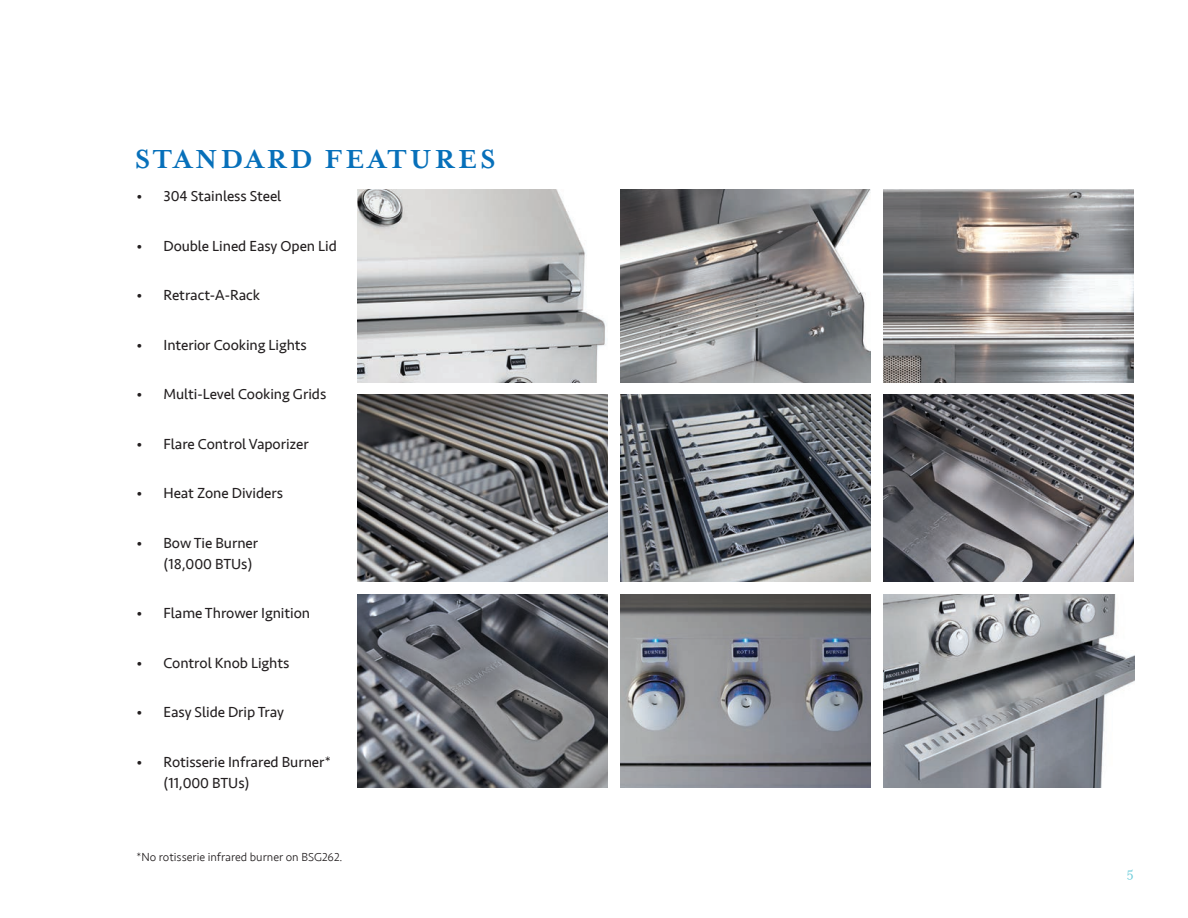
<style>
.page{position:relative;width:1188px;height:918px;background:#fff}
.page>*{position:absolute;margin:0;border:0;box-sizing:border-box;transform-origin:0 0}
.t1{font:700 30px "Mrs Eaves";letter-spacing:.1em;color:#0770ba}
.t2{font:15px/21px "Seravek";letter-spacing:-.005em;color:#231f20}
.t3{font:15px "Mrs Eaves Roman";color:#6cccda}
.t4{font:300 12px "Seravek";color:#231f20}
</style>
<div class="page">
<img style="left:358px;top:394px;width:250px;height:188px">
<img style="left:358px;top:190px;width:248px;height:193px">
<img style="left:621px;top:394px;width:250px;height:188px">
<img style="left:884px;top:394px;width:250px;height:188px">
<img style="left:621px;top:595px;width:250px;height:193px">
<img style="left:884px;top:190px;width:250px;height:193px">
<img style="left:884px;top:595px;width:250px;height:193px">
<img style="left:621px;top:190px;width:250px;height:193px">
<img style="left:358px;top:595px;width:250px;height:193px">
<p class="t1" style="left:135px;top:142px;width:362px">STANDARD FEATURES</p>
<p class="t2" style="left:136px;top:186px;width:146px">• 304 Stainless Steel</p>
<p class="t2" style="left:136px;top:235px;width:202px">• Double Lined Easy Open Lid</p>
<p class="t2" style="left:136px;top:285px;width:125px">• Retract-A-Rack</p>
<p class="t2" style="left:136px;top:334px;width:172px">• Interior Cooking Lights</p>
<p class="t2" style="left:136px;top:384px;width:191px">• Multi-Level Cooking Grids</p>
<p class="t2" style="left:136px;top:433px;width:174px">• Flare Control Vaporizer</p>
<p class="t2" style="left:136px;top:483px;width:148px">• Heat Zone Dividers</p>
<p class="t2" style="left:164px;top:532px;width:96px;text-indent:-27px">• Bow Tie Burner (18,000 BTUs)</p>
<p class="t2" style="left:136px;top:603px;width:175px">• Flame Thrower Ignition</p>
<p class="t2" style="left:136px;top:652px;width:154px">• Control Knob Lights</p>
<p class="t2" style="left:136px;top:702px;width:149px">• Easy Slide Drip Tray</p>
<p class="t2" style="left:164px;top:751px;width:169px;text-indent:-27px">• Rotisserie Infrared Burner* (11,000 BTUs)</p>
<p class="t4" style="left:136px;top:850px;width:208px">*No rotisserie infrared burner on BSG262.</p>
<p class="t3" style="left:1127px;top:865px;width:9px">5</p>
</div>
